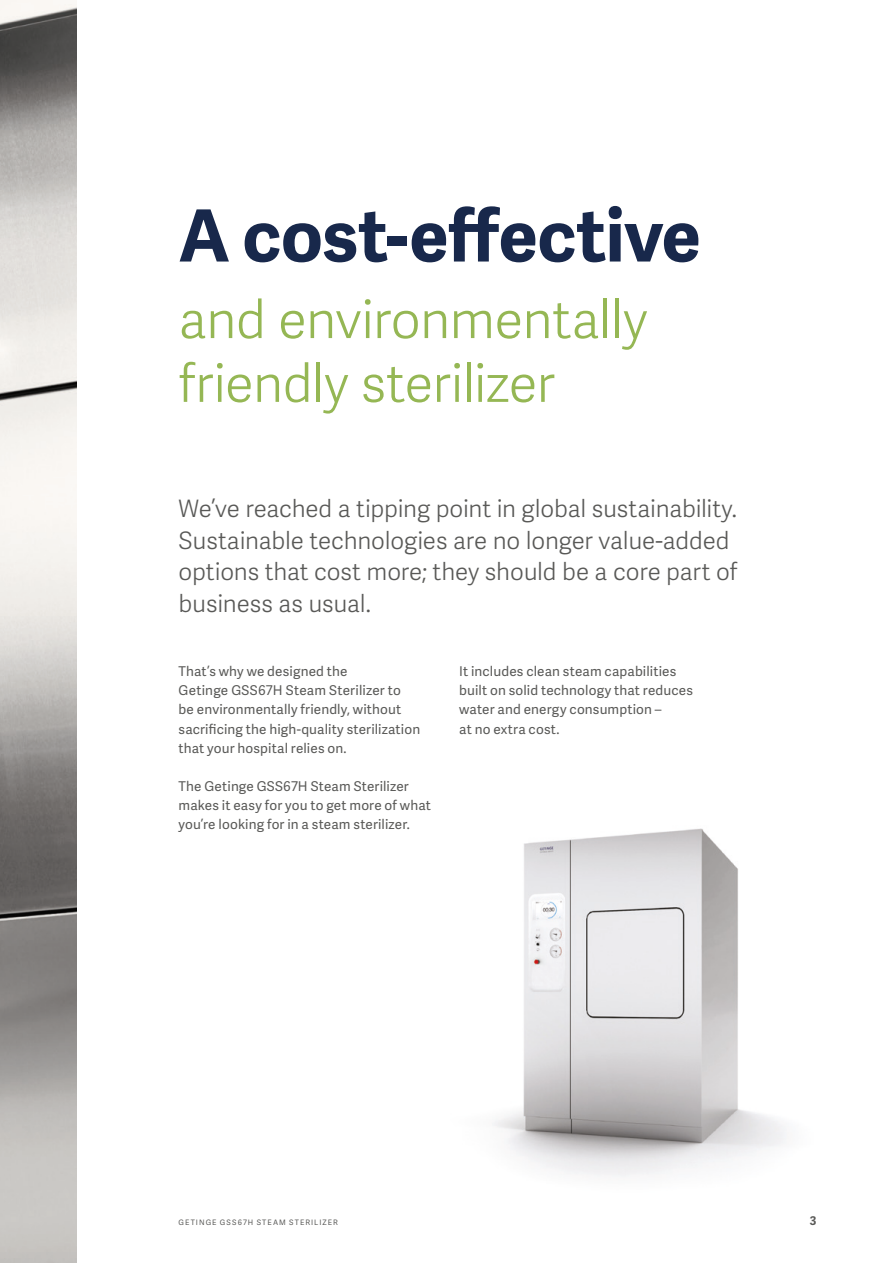
<style>
.page{position:relative;width:893px;height:1263px;background:#fff}
.page>*{position:absolute;margin:0;border:0;box-sizing:border-box;transform-origin:0 0}
.t1{font:700 72px "Adelle Sans";letter-spacing:-.01em;color:#18284b}
.t2{font:300 52.5px/63.8px "Adelle Sans";letter-spacing:-.015em;color:#95b754}
.t3{font:300 24px/32px "Adelle Sans";letter-spacing:-.005em;color:#595957}
.t4{font:13.5px/19.2px "Adelle Sans";letter-spacing:.01em;color:#595957}
.t5{font:700 12px "Adelle Sans";color:#595957}
.t6{font:7.5px "Adelle Sans";letter-spacing:.14em;color:#595957}
</style>
<div class="page">
<img style="left:0;top:0;width:77px;height:1263px">
<img style="left:492px;top:828px;width:294px;height:349px">
<h1 class="t1" style="left:179px;top:183px;width:524px">A cost-effective</h1>
<h2 class="t2" style="left:179px;top:286px;width:471px">and environmentally friendly sterilizer</h2>
<h3 class="t3" style="left:179px;top:491px;width:560px">We’ve reached a tipping point in global sustainability.<br>Sustainable technologies are no longer value-added options that cost more; they should be a core part of business as usual.</h3>
<p class="t4" style="left:179px;top:661px;width:243px">That’s why we designed the<br>Getinge GSS67H Steam Sterilizer to<br>be environmentally friendly, without sacrificing the high-quality sterilization that your hospital relies on.</p>
<p class="t4" style="left:179px;top:776px;width:254px">The Getinge GSS67H Steam Sterilizer makes it easy for you to get more of what you’re looking for in a steam sterilizer.</p>
<p class="t4" style="left:459px;top:661px;width:235px">It includes clean steam capabilities built on solid technology that reduces water and energy consumption –<br>at no extra cost.</p>
<p class="t6" style="left:179px;top:1217px;width:161px">GETINGE GSS67H STEAM STERILIZER</p>
<p class="t5" style="left:810px;top:1211px;width:8px">3</p>
</div>
